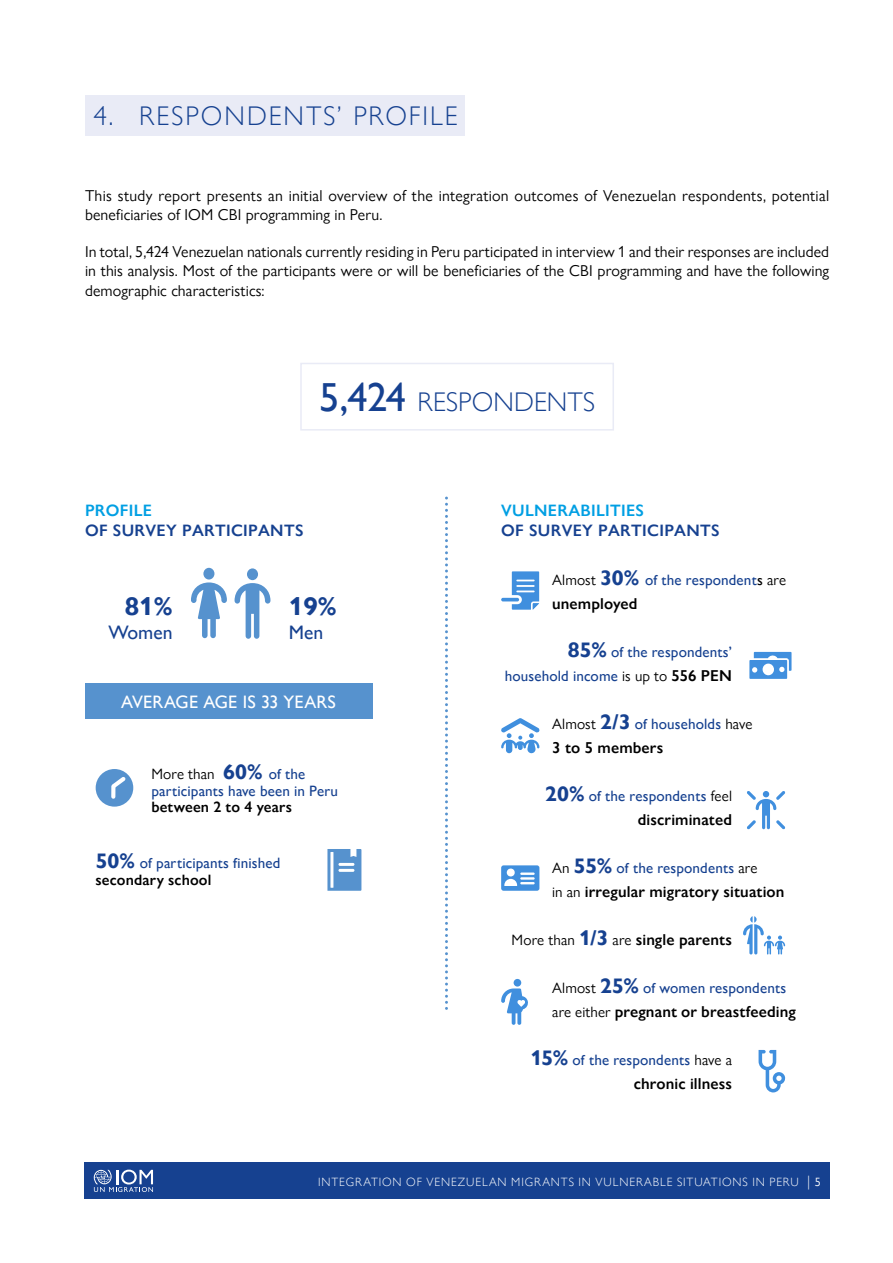
<style>
.page{position:relative;width:893px;height:1263px;background:#fff}
.page>*{position:absolute;margin:0;border:0;box-sizing:border-box;transform-origin:0 0}
.t1{font:300 27px "Gill Sans Nova";letter-spacing:.065em;color:#164190}
.t2{font:300 27px "Gill Sans Nova";color:#164190}
.t3{font:700 25.5px "Gill Sans Nova";color:#164190}
.t4{font:500 19.5px "Gill Sans Nova";color:#164190}
.t5{font:500 18px "Gill Sans Nova";letter-spacing:.01em;color:#fff}
.t6{font:600 16.5px "Gill Sans Nova";letter-spacing:.02em;color:#164190}
.t7{font:600 16.5px "Gill Sans Nova";letter-spacing:.02em;color:#009fe3}
.t8{font:15.75px/19.5px "Gill Sans Nova";letter-spacing:.015em;color:#000}
.t9{font:600 15.75px "Gill Sans Nova";letter-spacing:.01em;color:#000}
.t10{font:500 15px/16.5px "Gill Sans Nova";letter-spacing:.01em;color:#164190}
.t11{font:600 15px "Gill Sans Nova";letter-spacing:.015em;color:#000}
.t12{font:300 12px "Gill Sans Nova";letter-spacing:.075em;color:#fff}
.s1{font-weight:500;font-size:40.5px}
.s2{font-weight:400;color:#000}
.s3{font-weight:700;font-size:21px}
.s4{font-weight:600;color:#000}
.s5{color:#000}
.s6{font-weight:600;font-size:15.75px;color:#000}
.s7{font-weight:400;font-size:15px}
.s8{font-weight:700;font-size:21px;color:#164190}
.s9{font-size:15px}
.s10{font-weight:400}
</style>
<div class="page">
<div style="left:84px;top:1162px;width:745px;height:37px;background:#164190"></div>
<svg style="left:94px;top:1169px;width:59px;height:23px"></svg>
<div style="left:85px;top:95px;width:380px;height:41px;background:#e9ebf6"></div>
<svg style="left:191px;top:582px;width:36px;height:56px"></svg>
<div style="left:203px;top:568px;width:11px;height:11px;background:#5692ce;border-radius:50%"></div>
<svg style="left:235px;top:583px;width:35px;height:56px"></svg>
<div style="left:247px;top:568px;width:11px;height:12px;background:#5692ce;border-radius:50%"></div>
<div style="left:85px;top:683px;width:287px;height:36px;background:#5692ce"></div>
<div style="left:96px;top:769px;width:37px;height:38px;background:#5692ce;border-radius:50%"></div>
<svg style="left:111px;top:777px;width:15px;height:22px"></svg>
<svg style="left:327px;top:849px;width:34px;height:42px"></svg>
<svg style="left:501px;top:988px;width:27px;height:37px"></svg>
<div style="left:514px;top:979px;width:7px;height:7px;background:#408fde;border-radius:50%"></div>
<svg style="left:743px;top:916px;width:42px;height:38px"></svg>
<svg style="left:758px;top:1050px;width:28px;height:43px"></svg>
<svg style="left:747px;top:791px;width:38px;height:38px"></svg>
<svg style="left:501px;top:571px;width:38px;height:39px"></svg>
<svg style="left:749px;top:652px;width:42px;height:27px"></svg>
<svg style="left:501px;top:718px;width:39px;height:35px"></svg>
<svg style="left:501px;top:865px;width:38px;height:26px"></svg>
<div style="left:300px;top:363px;width:314px;height:68px;border:2px solid #e9ebf6"></div>
<svg style="left:445px;top:498px;width:3px;height:504px"></svg>
<h1 class="t1" style="left:94px;top:99px;width:366px">4. RESPONDENTS’ PROFILE</h1>
<p class="t8" style="left:85px;top:185px;width:746px">This study report presents an initial overview of the integration outcomes of Venezuelan respondents, potential beneficiaries of IOM CBI programming in Peru.</p>
<p class="t8" style="left:85px;top:241px;width:746px;text-align:justify">In total, 5,424 Venezuelan nationals currently residing in Peru participated in interview 1 and their responses are included in this analysis. Most of the participants were or will be beneficiaries of the CBI programming and have the following demographic characteristics:</p>
<h1 class="t2" style="left:319px;top:386px;width:277px"><span class="s1">5,424</span> RESPONDENTS</h1>
<p class="t7" style="left:85px;top:500px;width:68px">PROFILE</p>
<p class="t6" style="left:85px;top:520px;width:220px">OF SURVEY PARTICIPANTS</p>
<h2 class="t3" style="left:125px;top:591px;width:49px">81%</h2>
<p class="t4" style="left:108px;top:620px;width:66px">Women</p>
<h2 class="t3" style="left:289px;top:591px;width:49px">19%</h2>
<p class="t4" style="left:289px;top:620px;width:36px">Men</p>
<p class="t5" style="left:121px;top:691px;width:216px">AVERAGE AGE IS 33 YEARS</p>
<p class="t10" style="left:151px;top:766px;width:188px"><span class="s2">More than</span> <span class="s3">60%</span> of the participants have been in Peru</p>
<p class="t11" style="left:151px;top:798px;width:142px">between 2 to 4 years</p>
<p class="t10" style="left:96px;top:855px;width:186px"><span class="s3">50%</span> of participants finished <span class="s4">secondary school</span></p>
<p class="t7" style="left:501px;top:500px;width:144px">VULNERABILITIES</p>
<p class="t6" style="left:501px;top:520px;width:220px">OF SURVEY PARTICIPANTS</p>
<p class="t10" style="left:552px;top:571px;width:235px"><span class="s2">Almost</span> <span class="s3">30%</span> of the respondent<span class="s5">s</span> <span class="s2">are</span></p>
<p class="t9" style="left:552px;top:593px;width:87px">unemployed</p>
<p class="t10" style="left:505px;top:639px;width:229px;line-height:24px;text-align:right"><span class="s3">85%</span> of the respondents’ household income <span class="s2">is up to</span> <span class="s6">556 PEN</span></p>
<p class="t10" style="left:552px;top:715px;width:202px"><span class="s2">Almost</span> <span class="s3">2/3</span> of households <span class="s2">have</span></p>
<p class="t9" style="left:552px;top:737px;width:113px">3 to 5 members</p>
<p class="t10" style="left:545px;top:787px;width:188px"><span class="s3">20%</span> of the respondents <span class="s2">feel</span></p>
<p class="t9" style="left:638px;top:809px;width:96px">discriminated</p>
<p class="t10" style="left:552px;top:859px;width:207px"><span class="s2">An</span> <span class="s3">55%</span> of the respondents <span class="s2">are</span></p>
<p class="t9" style="left:552px;top:881px;width:234px"><span class="s7">in an</span> irregular migratory situation</p>
<p class="t9" style="left:511px;top:929px;width:222px"><span class="s7">More than</span> <span class="s8">1/3</span> <span class="s7">are</span> single parents</p>
<p class="t10" style="left:552px;top:979px;width:236px"><span class="s2">Almost</span> <span class="s3">25%</span> of women respondents</p>
<p class="t9" style="left:552px;top:1001px;width:245px"><span class="s7">are either</span> pregnant or breastfeeding</p>
<p class="t10" style="left:530px;top:1051px;width:203px"><span class="s3">15%</span> of the respondents <span class="s2">have a</span></p>
<p class="t9" style="left:634px;top:1073px;width:100px">chronic illness</p>
<p class="t12" style="left:318px;top:1175px;width:504px">INTEGRATION OF VENEZUELAN MIGRANTS IN VULNERABLE SITUATIONS IN PERU <span class="s9">|</span> <span class="s10">5</span></p>
</div>
